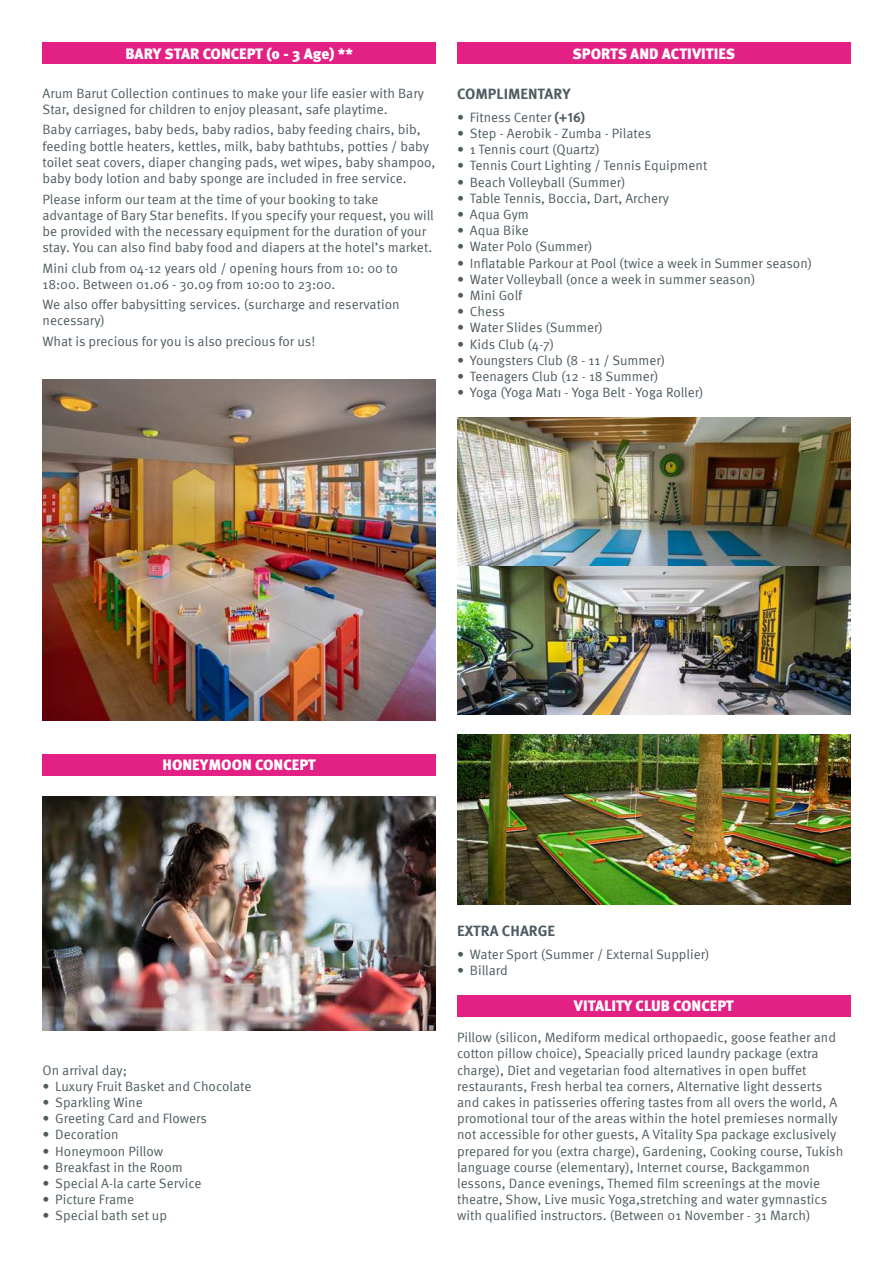
<style>
.page{position:relative;width:893px;height:1263px;background:#fff}
.page>*{position:absolute;margin:0;border:0;box-sizing:border-box;transform-origin:0 0}
.t1{font:900 15px "Meta Pro";color:#fff}
.t2{font:700 15px "Meta Pro";color:#4e5b61}
.t3{font:13.5px/16.2px "Meta Pro";color:#4e5b61}
.s1{font-weight:700}
</style>
<div class="page">
<div style="left:43px;top:43px;width:393px;height:21px;background:#e32185"></div>
<div style="left:457px;top:43px;width:393px;height:21px;background:#e32185"></div>
<img style="left:43px;top:796px;width:393px;height:234px">
<div style="left:43px;top:754px;width:393px;height:21px;background:#e32185"></div>
<img style="left:43px;top:380px;width:393px;height:340px">
<div style="left:457px;top:995px;width:393px;height:21px;background:#e32185"></div>
<img style="left:457px;top:735px;width:393px;height:170px">
<img style="left:457px;top:417px;width:393px;height:298px">
<p class="t1" style="left:125px;top:44px;width:229px">BARY STAR CONCEPT (0 - 3 Age) **</p>
<p class="t1" style="left:572px;top:44px;width:164px">SPORTS AND ACTIVITIES</p>
<p class="t3" style="left:43px;top:85px;width:383px">Arum Barut Collection continues to make your life easier with Bary<br>Star, designed for children to enjoy pleasant, safe playtime.</p>
<p class="t3" style="left:43px;top:122px;width:394px">Baby carriages, baby beds, baby radios, baby feeding chairs, bib, feeding bottle heaters, kettles, milk, baby bathtubs, potties / baby toilet seat covers, diaper changing pads, wet wipes, baby shampoo, baby body lotion and baby sponge are included in free service.</p>
<p class="t3" style="left:43px;top:191px;width:393px">Please inform our team at the time of your booking to take advantage of Bary Star benefits. If you specify your request, you will be provided with the necessary equipment for the duration of your stay. You can also find baby food and diapers at the hotel’s market.</p>
<p class="t3" style="left:43px;top:260px;width:357px">Mini club from 04-12 years old / opening hours from 10: 00 to<br>18:00. Between 01.06 - 30.09 from 10:00 to 23:00.</p>
<p class="t3" style="left:43px;top:297px;width:359px">We also offer babysitting services. (surcharge and reservation necessary)</p>
<p class="t3" style="left:43px;top:333px;width:274px">What is precious for you is also precious for us!</p>
<p class="t2" style="left:457px;top:84px;width:115px">COMPLIMENTARY</p>
<p class="t3" style="left:457px;top:109px;width:130px">• Fitness Center <span class="s1">(+16)</span></p>
<p class="t3" style="left:457px;top:125px;width:196px">• Step - Aerobik - Zumba - Pilates</p>
<p class="t3" style="left:457px;top:142px;width:144px">• 1 Tennis court (Quartz)</p>
<p class="t3" style="left:457px;top:158px;width:252px">• Tennis Court Lighting / Tennis Equipment</p>
<p class="t3" style="left:457px;top:174px;width:170px">• Beach Volleyball (Summer)</p>
<p class="t3" style="left:457px;top:190px;width:213px">• Table Tennis, Boccia, Dart, Archery</p>
<p class="t3" style="left:457px;top:206px;width:73px">• Aqua Gym</p>
<p class="t3" style="left:457px;top:223px;width:73px">• Aqua Bike</p>
<p class="t3" style="left:457px;top:239px;width:137px">• Water Polo (Summer)</p>
<p class="t3" style="left:457px;top:255px;width:357px">• Inflatable Parkour at Pool (twice a week in Summer season)</p>
<p class="t3" style="left:457px;top:271px;width:300px">• Water Volleyball (once a week in summer season)</p>
<p class="t3" style="left:457px;top:287px;width:67px">• Mini Golf</p>
<p class="t3" style="left:457px;top:304px;width:49px">• Chess</p>
<p class="t3" style="left:457px;top:320px;width:147px">• Water Slides (Summer)</p>
<p class="t3" style="left:457px;top:336px;width:99px">• Kids Club (4-7)</p>
<p class="t3" style="left:457px;top:352px;width:210px">• Youngsters Club (8 - 11 / Summer)</p>
<p class="t3" style="left:457px;top:368px;width:203px">• Teenagers Club (12 - 18 Summer)</p>
<p class="t3" style="left:457px;top:385px;width:248px">• Yoga (Yoga Matı - Yoga Belt - Yoga Roller)</p>
<p class="t1" style="left:163px;top:756px;width:155px">HONEYMOON CONCEPT</p>
<p class="t3" style="left:43px;top:1062px;width:86px">On arrival day;</p>
<p class="t3" style="left:43px;top:1078px;width:210px">• Luxury Fruit Basket and Chocolate</p>
<p class="t3" style="left:43px;top:1094px;width:102px">• Sparkling Wine</p>
<p class="t3" style="left:43px;top:1111px;width:166px">• Greeting Card and Flowers</p>
<p class="t3" style="left:43px;top:1127px;width:78px">• Decoration</p>
<p class="t3" style="left:43px;top:1143px;width:122px">• Honeymoon Pillow</p>
<p class="t3" style="left:43px;top:1159px;width:142px">• Breakfast in the Room</p>
<p class="t3" style="left:43px;top:1175px;width:160px">• Special A-la carte Service</p>
<p class="t3" style="left:43px;top:1192px;width:93px">• Picture Frame</p>
<p class="t3" style="left:43px;top:1208px;width:126px">• Special bath set up</p>
<p class="t2" style="left:457px;top:921px;width:100px">EXTRA CHARGE</p>
<p class="t3" style="left:457px;top:946px;width:254px">• Water Sport (Summer / External Supplier)</p>
<p class="t3" style="left:457px;top:962px;width:52px">• Billard</p>
<p class="t1" style="left:574px;top:997px;width:161px">VITALITY CLUB CONCEPT</p>
<p class="t3" style="left:457px;top:1030px;width:388px">Pillow (silicon, Mediform medical orthopaedic, goose feather and cotton pillow choice), Speacially priced laundry package (extra charge), Diet and vegetarian food alternatives in open buffet restaurants, Fresh herbal tea corners, Alternative light desserts and cakes in patisseries offering tastes from all overs the world, A promotional tour of the areas within the hotel premieses normally not accessible for other guests, A Vitality Spa package exclusively prepared for you (extra charge), Gardening, Cooking course, Tukish language course (elementary), Internet course, Backgammon lessons, Dance evenings, Themed film screenings at the movie theatre, Show, Live music Yoga,stretching and water gymnastics with qualified instructors. (Between 01 November - 31 March)</p>
</div>
